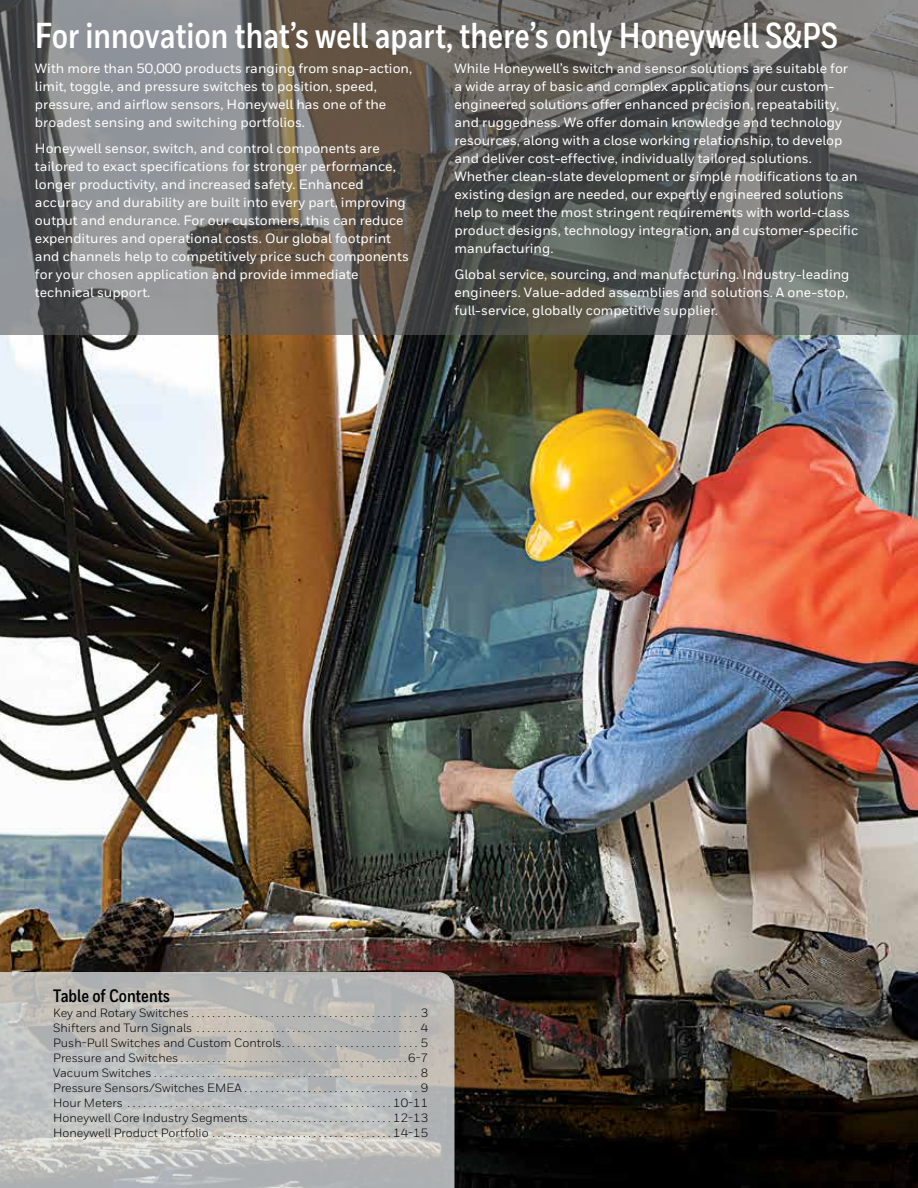
<style>
.page{position:relative;width:918px;height:1188px;background:#fff}
.page>*{position:absolute;margin:0;border:0;box-sizing:border-box;transform-origin:0 0}
.t1{font:700 36px "Honeywell Cond";color:#fff}
.t2{font:700 18px "Honeywell Cond";color:#000}
.t3{font:500 13.5px/18px "Honeywell Sans";color:#fff}
.t4{font:12px/15px "Honeywell Sans";color:#000;text-align:justify}
</style>
<div class="page">
<img style="left:0;top:335px;width:918px;height:853px">
<svg style="left:0;top:972px;width:454px;height:216px;background:#bcbdbb"></svg>
<svg style="left:0;top:0;width:918px;height:335px;background:#6a6966"></svg>
<h1 class="t1" style="left:35px;top:13px;width:805px">For innovation that’s well apart, there’s only Honeywell S&amp;PS</h1>
<p class="t3" style="left:35px;top:60px;width:379px">With more than 50,000 products ranging from snap-action, limit, toggle, and pressure switches to position, speed, pressure, and airflow sensors, Honeywell has one of the broadest sensing and switching portfolios.</p>
<p class="t3" style="left:35px;top:140px;width:375px">Honeywell sensor, switch, and control components are tailored to exact specifications for stronger performance, longer productivity, and increased safety. Enhanced accuracy and durability are built into every part, improving output and endurance. For our customers, this can reduce expenditures and operational costs. Our global footprint and channels help to competitively price such components for your chosen application and provide immediate technical support.</p>
<p class="t3" style="left:455px;top:60px;width:405px">While Honeywell’s switch and sensor solutions are suitable for a wide array of basic and complex applications, our custom&shy;engineered solutions offer enhanced precision, repeatability, and ruggedness. We offer domain knowledge and technology resources, along with a close working relationship, to develop and deliver cost-effective, individually tailored solutions.<br>Whether clean-slate development or simple modifications to an existing design are needed, our expertly engineered solutions help to meet the most stringent requirements with world-class product designs, technology integration, and customer-specific manufacturing.</p>
<p class="t3" style="left:455px;top:266px;width:397px;text-align:justify">Global service, sourcing, and manufacturing. Industry-leading engineers. Value-added assemblies and solutions. A one-stop, full-service, globally competitive supplier.</p>
<h2 class="t2" style="left:53px;top:985px;width:118px">Table of Contents</h2>
<p class="t4" style="left:53px;top:1006px;width:377px">Key and Rotary Switches . . . . . . . . . . . . . . . . . . . . . . . . . . . . . . . . . . . . . . . . . . . 3<br>Shifters and Turn Signals . . . . . . . . . . . . . . . . . . . . . . . . . . . . . . . . . . . . . . . . . . 4<br>Push-Pull Switches and Custom Controls . . . . . . . . . . . . . . . . . . . . . . . . . . 5<br>Pressure and Switches . . . . . . . . . . . . . . . . . . . . . . . . . . . . . . . . . . . . . . . . . . 6-7<br>Vacuum Switches . . . . . . . . . . . . . . . . . . . . . . . . . . . . . . . . . . . . . . . . . . . . . . . . . . 8<br>Pressure Sensors/Switches EMEA . . . . . . . . . . . . . . . . . . . . . . . . . . . . . . . . . 9<br>Hour Meters . . . . . . . . . . . . . . . . . . . . . . . . . . . . . . . . . . . . . . . . . . . . . . . . . 10-11<br>Honeywell Core Industry Segments . . . . . . . . . . . . . . . . . . . . . . . . . . 12-13<br>Honeywell Product Portfolio . . . . . . . . . . . . . . . . . . . . . . . . . . . . . . . . . 14-15</p>
</div>
